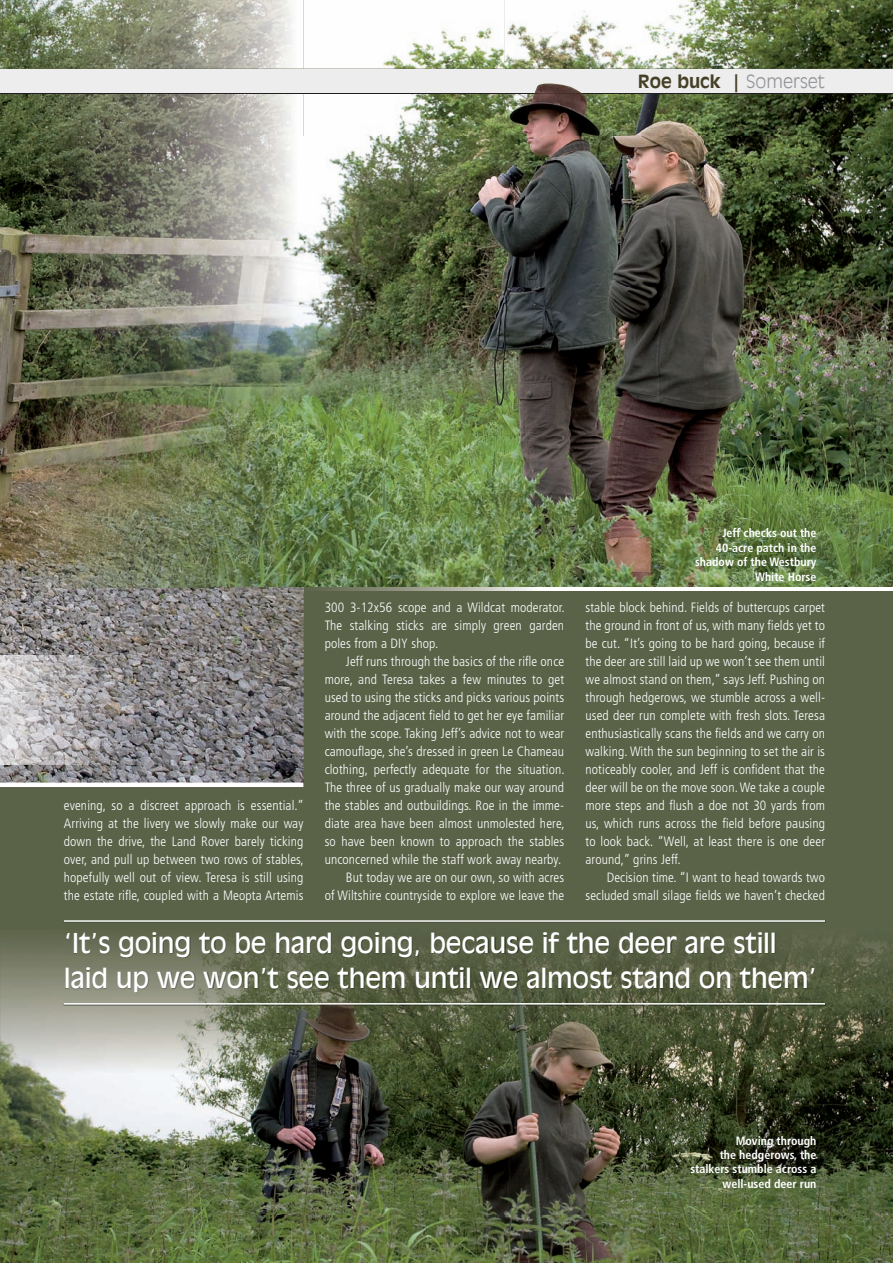
<style>
.page{position:relative;width:893px;height:1263px;background:#5a6248}
.page>*{position:absolute;margin:0;border:0;box-sizing:border-box;transform-origin:0 0}
.t1{font:27px/34.5px "Incised 901 BT";letter-spacing:-.01em;color:#fff}
.t2{font:700 18px "Incised 901 BT";color:#464027}
.t3{font:300 condensed 13.5px/18px "Frutiger";letter-spacing:.01em;color:#fff;text-align:justify}
.t4{font:700 condensed 12px/14.4px "Frutiger";color:#fff;text-align:right}
.s1{font-weight:300;color:#939598}
</style>
<div class="page">
<img style="left:0;top:0;width:304px;height:785px">
<img style="left:25px;top:0;width:868px;height:587px">
<div style="left:0;top:69px;width:893px;height:24px;background:#ededee"></div>
<hr style="left:0;top:93px;width:893px;height:1px;background:#231f20">
<img style="left:0;top:939px;width:106px;height:324px">
<img style="left:799px;top:939px;width:94px;height:324px">
<img style="left:106px;top:1005px;width:693px;height:258px">
<img style="left:0;top:1215px;width:826px;height:1px">
<img style="left:656px;top:1223px;width:146px;height:13px">
<img style="left:808px;top:1223px;width:18px;height:13px">
<img style="left:0;top:656px;width:221px;height:109px">
<img style="left:64px;top:920px;width:762px;height:85px">
<hr style="left:64px;top:920px;width:761px;height:2px;background:#fff">
<hr style="left:64px;top:1003px;width:761px;height:1px;background:#fff">
<div style="left:0;top:782px;width:303px;height:5px;background:#fff"></div>
<svg style="left:321px;top:587px;width:572px;height:3px;background:#deded9"></svg>
<img style="left:533px;top:94px;width:53px;height:21px">
<img style="left:534px;top:83px;width:48px;height:11px">
<h2 class="t2" style="left:638px;top:71px;width:189px">Roe buck | <span class="s1">Somerset</span></h2>
<p class="t4" style="left:695px;top:526px;width:123px">Jeff checks out the<br>40-acre patch in the shadow of the Westbury<br>White Horse</p>
<p class="t3" style="left:585px;top:598px;width:241px">stable block behind. Fields of buttercups carpet the ground in front of us, with many fields yet to be cut. “It’s going to be hard going, because if the deer are still laid up we won’t see them until we almost stand on them,” says Jeff. Pushing on through hedgerows, we stumble across a well&shy;used deer run complete with fresh slots. Teresa enthusiastically scans the fields and we carry on walking. With the sun beginning to set the air is noticeably cooler, and Jeff is confident that the deer will be on the move soon. We take a couple more steps and flush a doe not 30 yards from us, which runs across the field before pausing to look back. “Well, at least there is one deer around,” grins Jeff.</p>
<p class="t3" style="left:585px;top:868px;width:241px;text-align:right">Decision time. “I want to head towards two secluded small silage fields we haven’t checked</p>
<h1 class="t1" style="left:64px;top:926px;width:754px">‘It’s going to be hard going, because if the deer are still laid up we won’t see them until we almost stand on them’</h1>
<p class="t3" style="left:325px;top:598px;width:242px">300 3-12x56 scope and a Wildcat moderator.<br>The stalking sticks are simply green garden poles from a DIY shop.</p>
<p class="t3" style="left:325px;top:652px;width:242px;text-align:right">Jeff runs through the basics of the rifle once more, and Teresa takes a few minutes to get used to using the sticks and picks various points around the adjacent field to get her eye familiar with the scope. Taking Jeff’s advice not to wear camouflage, she’s dressed in green Le Chameau clothing, perfectly adequate for the situation.<br>The three of us gradually make our way around the stables and outbuildings. Roe in the imme&shy;diate area have been almost unmolested here, so have been known to approach the stables unconcerned while the staff work away nearby.<br>But today we are on our own, so with acres<br>of Wiltshire countryside to explore we leave the</p>
<p class="t3" style="left:64px;top:796px;width:242px">evening, so a discreet approach is essential.” Arriving at the livery we slowly make our way down the drive, the Land Rover barely ticking over, and pull up between two rows of stables, hopefully well out of view. Teresa is still using the estate rifle, coupled with a Meopta Artemis</p>
<p class="t4" style="left:690px;top:1133px;width:128px">Moving through<br>the hedgerows, the stalkers stumble across a well-used deer run</p>
</div>
